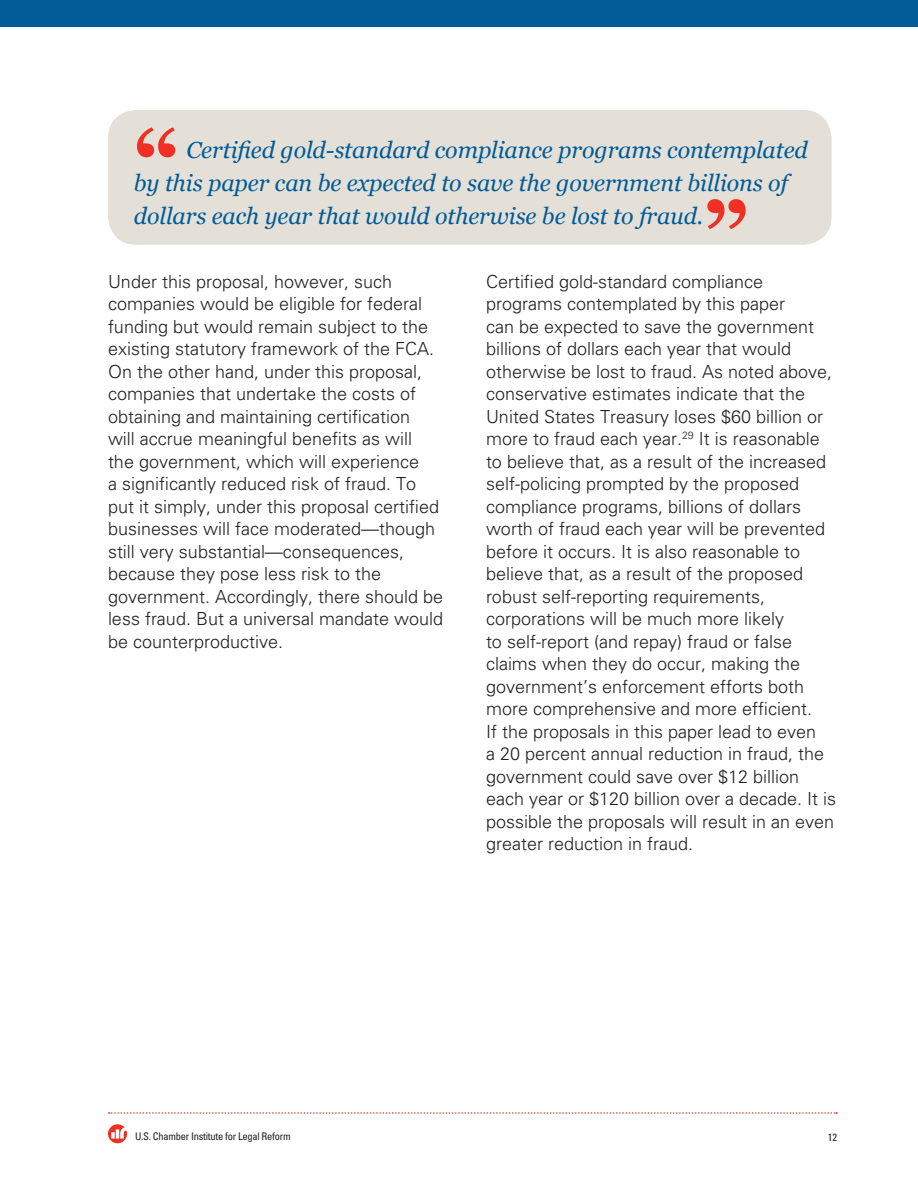
<style>
.page{position:relative;width:918px;height:1188px;background:#fff}
.page>*{position:absolute;margin:0;border:0;box-sizing:border-box;transform-origin:0 0}
.t1{font:700 87.75px "Georgia";color:#ee3124}
.t2{font:italic 23.25px/33px "Georgia";letter-spacing:-.005em;color:#005b97}
.t3{font:300 18px/22.5px "Univers LT Std";color:#231f20}
.t4{font:condensed 10.5px "Univers LT Std";letter-spacing:-.025em;color:#231f20}
</style>
<div class="page">
<svg style="left:108px;top:1124px;width:19px;height:19px"></svg>
<svg style="left:109px;top:1112px;width:728px;height:2px"></svg>
<div style="left:0;top:0;width:918px;height:27px;background:#005b97"></div>
<div style="left:108px;top:110px;width:724px;height:135px;background:#e4e0d8;border-radius:29px"></div>
<h1 class="t1" style="left:134px;top:106px;width:47px">“</h1>
<p class="t2" style="left:134px;top:134px;width:676px;text-indent:53px">Certified gold-standard compliance programs contemplated by this paper can be expected to save the government billions of dollars each year that would otherwise be lost to fraud.</p>
<h1 class="t1" style="left:703px;top:178px;width:47px">”</h1>
<p class="t3" style="left:108px;top:270px;width:337px">Under this proposal, however, such companies would be eligible for federal funding but would remain subject to the existing statutory framework of the FCA.<br>On the other hand, under this proposal, companies that undertake the costs of obtaining and maintaining certification<br>will accrue meaningful benefits as will<br>the government, which will experience<br>a significantly reduced risk of fraud. To put it simply, under this proposal certified businesses will face moderated—though still very substantial—consequences, because they pose less risk to the government. Accordingly, there should be less fraud. But a universal mandate would be counterproductive.</p>
<p class="t3" style="left:486px;top:270px;width:352px">Certified gold-standard compliance programs contemplated by this paper<br>can be expected to save the government billions of dollars each year that would otherwise be lost to fraud. As noted above, conservative estimates indicate that the United States Treasury loses $60 billion or more to fraud each year.<sup>29</sup> It is reasonable to believe that, as a result of the increased self-policing prompted by the proposed compliance programs, billions of dollars worth of fraud each year will be prevented before it occurs. It is also reasonable to believe that, as a result of the proposed robust self-reporting requirements, corporations will be much more likely<br>to self-report (and repay) fraud or false claims when they do occur, making the government’s enforcement efforts both more comprehensive and more efficient.<br>If the proposals in this paper lead to even<br>a 20 percent annual reduction in fraud, the government could save over $12 billion each year or $120 billion over a decade. It is possible the proposals will result in an even greater reduction in fraud.</p>
<p class="t4" style="left:135px;top:1130px;width:157px">U.S. Chamber Institute for Legal Reform</p>
<p class="t4" style="left:828px;top:1130px;width:11px">12</p>
</div>
